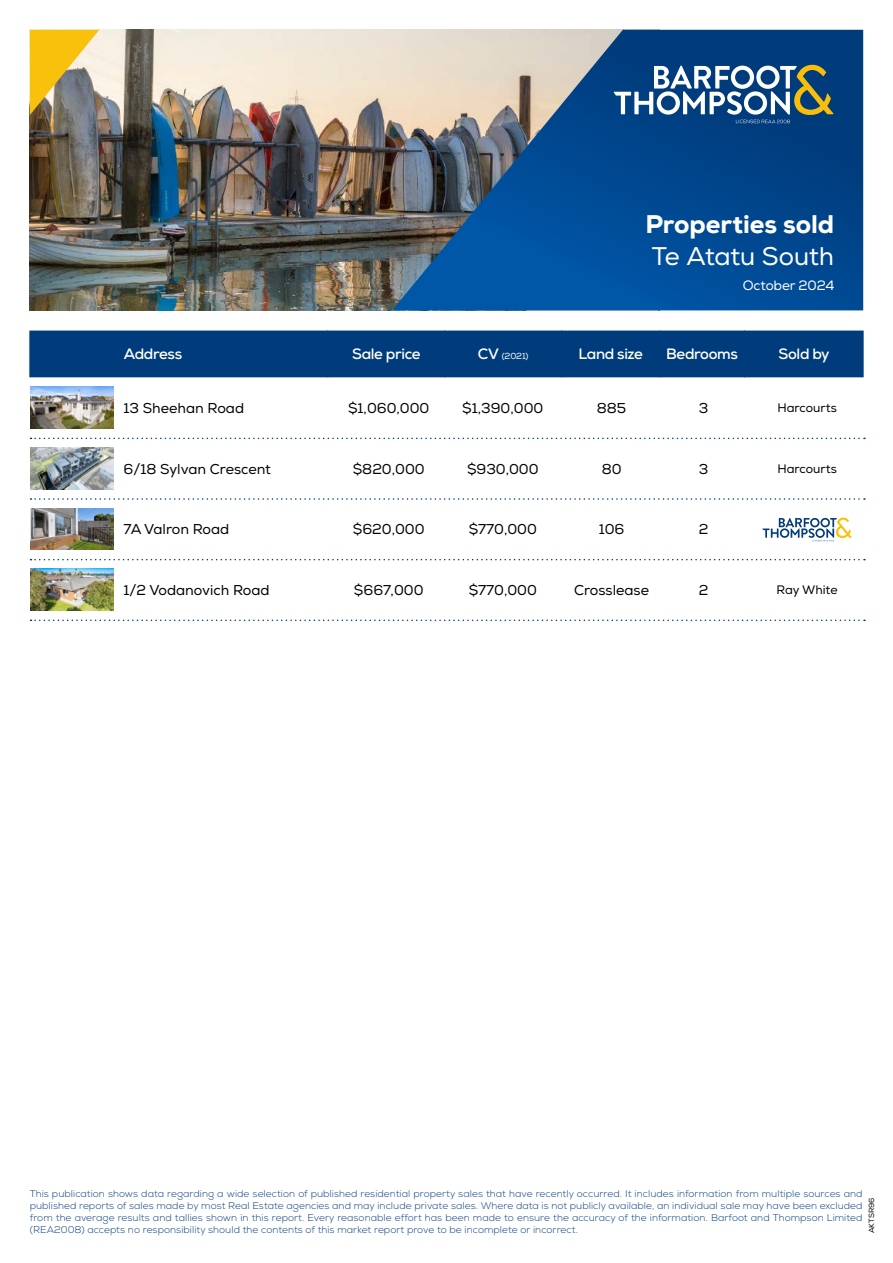
<style>
.page{position:relative;width:893px;height:1263px;background:#fff}
.page>*{position:absolute;margin:0;border:0;box-sizing:border-box;transform-origin:0 0}
.t1{font:800 25.5px "Nexa";color:#fff}
.t2{font:25.5px "Nexa";letter-spacing:-.015em;color:#fff}
.t3{font:700 15px "Nexa";letter-spacing:-.025em;color:#fff}
.t4{font:14.25px "Nexa";color:#000}
.t5{font:13.5px "Nexa";letter-spacing:-.01em;color:#fff}
.t6{font:12.3px "Nexa";color:#000}
.t7{font:300 9.75px/12px "Nexa";letter-spacing:.005em;color:#003b7b;text-align:justify}
.t8{font:8.7px "Nexa";color:#fff}
.t9{font:7.5px "Nexa";color:#000}
.s1{font-weight:700;font-size:15px}
</style>
<div class="page">
<img style="left:30px;top:30px;width:362px;height:280px">
<svg style="left:30px;top:30px;width:69px;height:85px;background:#cbae51"></svg>
<svg style="left:392px;top:30px;width:471px;height:280px;background:#2e6194"></svg>
<div style="left:29px;top:331px;width:835px;height:46px;background:#003b7b"></div>
<hr style="left:328px;top:331px;width:1px;height:46px;background:#003b7b">
<hr style="left:445px;top:331px;width:1px;height:46px;background:#003b7b">
<hr style="left:561px;top:331px;width:1px;height:46px;background:#003b7b">
<hr style="left:659px;top:331px;width:1px;height:46px;background:#003b7b">
<hr style="left:744px;top:331px;width:1px;height:46px;background:#003b7b">
<svg style="left:614px;top:65px;width:220px;height:58px"></svg>
<svg style="left:31px;top:438px;width:834px;height:1px"></svg>
<img style="left:31px;top:387px;width:82px;height:42px">
<svg style="left:31px;top:498px;width:834px;height:2px"></svg>
<img style="left:31px;top:448px;width:82px;height:41px">
<svg style="left:762px;top:518px;width:90px;height:23px"></svg>
<svg style="left:31px;top:559px;width:834px;height:1px"></svg>
<img style="left:31px;top:508px;width:82px;height:42px">
<svg style="left:31px;top:619px;width:834px;height:2px"></svg>
<img style="left:31px;top:569px;width:82px;height:42px">
<h1 class="t1" style="left:645px;top:208px;width:190px">Properties sold</h1>
<h1 class="t2" style="left:652px;top:241px;width:184px">Te Atatu South</h1>
<h3 class="t5" style="left:743px;top:277px;width:93px">October 2024</h3>
<h2 class="t3" style="left:124px;top:344px;width:60px">Address</h2>
<h2 class="t3" style="left:352px;top:344px;width:70px">Sale price</h2>
<p class="t8" style="left:478px;top:350px;width:52px"><span class="s1">CV</span> (2021)</p>
<h2 class="t3" style="left:578px;top:344px;width:66px">Land size</h2>
<h2 class="t3" style="left:666px;top:344px;width:73px">Bedrooms</h2>
<h2 class="t3" style="left:779px;top:344px;width:53px">Sold by</h2>
<h3 class="t4" style="left:124px;top:400px;width:122px">13 Sheehan Road</h3>
<h3 class="t4" style="left:348px;top:400px;width:83px">$1,060,000</h3>
<h3 class="t4" style="left:462px;top:400px;width:83px">$1,390,000</h3>
<h3 class="t4" style="left:597px;top:400px;width:31px">885</h3>
<h3 class="t4" style="left:699px;top:400px;width:11px">3</h3>
<p class="t6" style="left:777px;top:401px;width:61px">Harcourts</p>
<h3 class="t4" style="left:124px;top:460px;width:149px">6/18 Sylvan Crescent</h3>
<h3 class="t4" style="left:353px;top:460px;width:73px">$820,000</h3>
<h3 class="t4" style="left:467px;top:460px;width:73px">$930,000</h3>
<h3 class="t4" style="left:602px;top:460px;width:21px">80</h3>
<h3 class="t4" style="left:699px;top:460px;width:11px">3</h3>
<p class="t6" style="left:777px;top:461px;width:61px">Harcourts</p>
<h3 class="t4" style="left:124px;top:521px;width:107px">7A Valron Road</h3>
<h3 class="t4" style="left:353px;top:521px;width:73px">$620,000</h3>
<h3 class="t4" style="left:469px;top:521px;width:70px">$770,000</h3>
<h3 class="t4" style="left:599px;top:521px;width:27px">106</h3>
<h3 class="t4" style="left:699px;top:521px;width:11px">2</h3>
<h3 class="t4" style="left:124px;top:582px;width:148px">1/2 Vodanovich Road</h3>
<h3 class="t4" style="left:354px;top:582px;width:71px">$667,000</h3>
<h3 class="t4" style="left:469px;top:582px;width:70px">$770,000</h3>
<h3 class="t4" style="left:574px;top:582px;width:77px">Crosslease</h3>
<h3 class="t4" style="left:699px;top:582px;width:11px">2</h3>
<p class="t6" style="left:776px;top:583px;width:63px">Ray White</p>
<p class="t7" style="left:30px;top:1188px;width:834px">This publication shows data regarding a wide selection of published residential property sales that have recently occurred. It includes information from multiple sources and published reports of sales made by most Real Estate agencies and may include private sales. Where data is not publicly available, an individual sale may have been excluded from the average results and tallies shown in this report. Every reasonable effort has been made to ensure the accuracy of the information. Barfoot and Thompson Limited (REA2008) accepts no responsibility should the contents of this market report prove to be incomplete or incorrect.</p>
<p class="t9" style="left:867px;top:1233px;width:37px;rotate:-90deg">AKTSR96</p>
</div>
